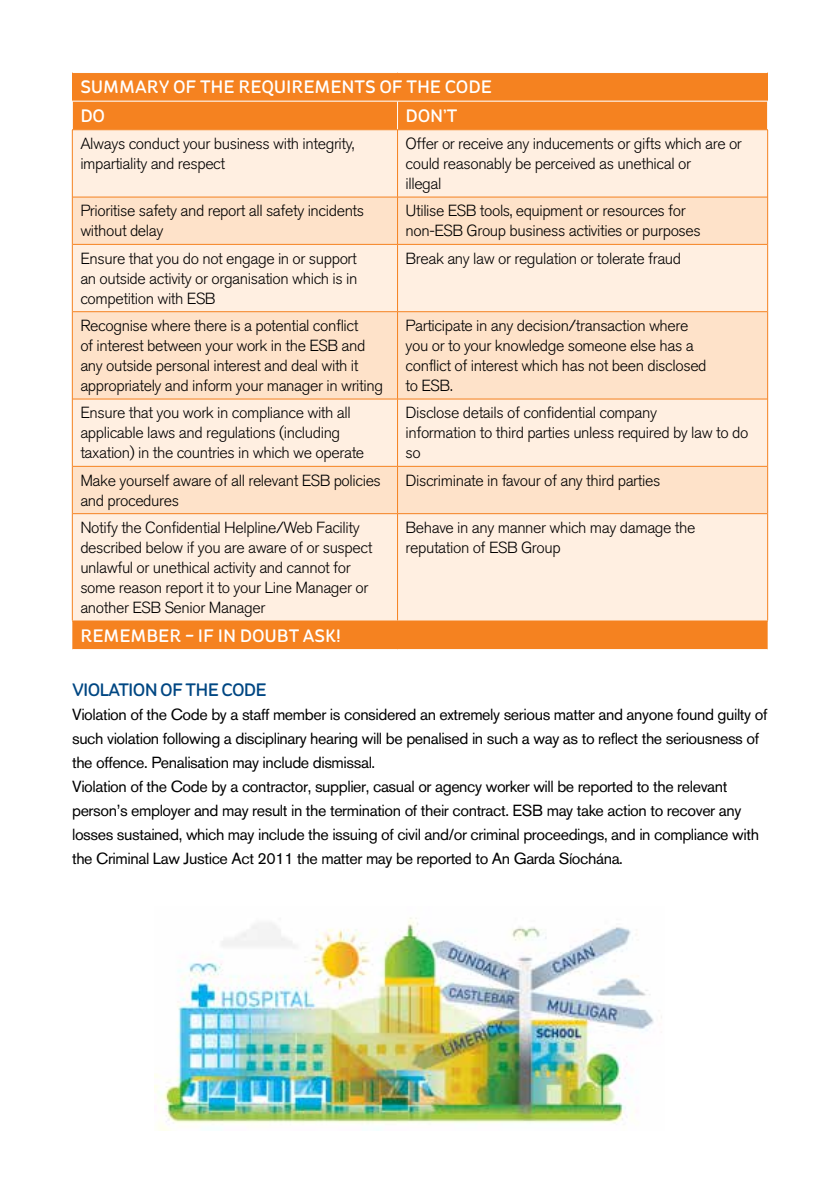
<style>
.page{position:relative;width:840px;height:1191px;background:#fff}
.page>*{position:absolute;margin:0;border:0;box-sizing:border-box;transform-origin:0 0}
.t1{font:500 18px/28.6px "St Ryde";letter-spacing:-.005em;color:#fff}
.t2{font:500 18px "St Ryde";letter-spacing:-.04em;color:#004783}
.t3{font:300 16px/20px "Akzidenz Grotesk BQ";letter-spacing:-.025em;color:#000}
.t4{font:16px/24px "Akzidenz Grotesk BQ";letter-spacing:-.025em;color:#000}
</style>
<div class="page">
<div style="left:72px;top:72px;width:695px;height:29px;background:#f58220"></div>
<div style="left:72px;top:102px;width:695px;height:547px;background:#f58220"></div>
<div style="left:73px;top:130px;width:693px;height:490px;background:#ffefe1"></div>
<svg style="left:73px;top:198px;width:693px;height:315px;background:#fee7d2"></svg>
<hr style="left:72px;top:72px;width:325px;height:1px;background:#fff">
<hr style="left:397px;top:72px;width:370px;height:1px;background:#fff">
<svg style="left:72px;top:101px;width:1px;height:28px"></svg>
<svg style="left:397px;top:101px;width:1px;height:28px"></svg>
<svg style="left:766px;top:101px;width:1px;height:28px"></svg>
<hr style="left:72px;top:129px;width:325px;height:1px;background:#f58220">
<hr style="left:397px;top:129px;width:370px;height:1px;background:#f58220">
<hr style="left:72px;top:197px;width:325px;height:1px;background:#f58220">
<hr style="left:397px;top:197px;width:370px;height:1px;background:#f58220">
<hr style="left:72px;top:244px;width:325px;height:1px;background:#f58220">
<hr style="left:397px;top:244px;width:370px;height:1px;background:#f58220">
<hr style="left:72px;top:311px;width:325px;height:1px;background:#f58220">
<hr style="left:397px;top:311px;width:370px;height:1px;background:#f58220">
<hr style="left:72px;top:399px;width:325px;height:1px;background:#f58220">
<hr style="left:397px;top:399px;width:370px;height:1px;background:#f58220">
<hr style="left:72px;top:466px;width:325px;height:1px;background:#f58220">
<hr style="left:397px;top:466px;width:370px;height:1px;background:#f58220">
<hr style="left:72px;top:513px;width:325px;height:1px;background:#f58220">
<hr style="left:397px;top:513px;width:370px;height:1px;background:#f58220">
<hr style="left:72px;top:130px;width:1px;height:67px;background:#f58220">
<hr style="left:397px;top:130px;width:1px;height:67px;background:#f58220">
<hr style="left:766px;top:130px;width:1px;height:67px;background:#f58220">
<hr style="left:72px;top:197px;width:1px;height:47px;background:#f58220">
<hr style="left:397px;top:197px;width:1px;height:47px;background:#f58220">
<hr style="left:766px;top:197px;width:1px;height:47px;background:#f58220">
<hr style="left:72px;top:244px;width:1px;height:68px;background:#f58220">
<hr style="left:397px;top:245px;width:1px;height:66px;background:#f58220">
<hr style="left:766px;top:244px;width:1px;height:68px;background:#f58220">
<hr style="left:72px;top:312px;width:1px;height:87px;background:#f58220">
<hr style="left:397px;top:312px;width:1px;height:87px;background:#f58220">
<hr style="left:766px;top:312px;width:1px;height:87px;background:#f58220">
<hr style="left:72px;top:399px;width:1px;height:67px;background:#f58220">
<hr style="left:397px;top:399px;width:1px;height:67px;background:#f58220">
<hr style="left:766px;top:399px;width:1px;height:67px;background:#f58220">
<hr style="left:72px;top:466px;width:1px;height:47px;background:#f58220">
<hr style="left:397px;top:466px;width:1px;height:47px;background:#f58220">
<hr style="left:766px;top:466px;width:1px;height:47px;background:#f58220">
<hr style="left:72px;top:513px;width:1px;height:107px;background:#f58220">
<hr style="left:397px;top:514px;width:1px;height:106px;background:#f58220">
<hr style="left:766px;top:513px;width:1px;height:107px;background:#f58220">
<hr style="left:72px;top:620px;width:325px;height:1px;background:#f58220">
<hr style="left:397px;top:620px;width:370px;height:1px;background:#f58220">
<img style="left:154px;top:917px;width:508px;height:213px">
<p class="t1" style="left:80px;top:73px;width:413px">SUMMARY OF THE REQUIREMENTS OF THE CODE<br>DO</p>
<p class="t1" style="left:405px;top:102px;width:53px">DON’T</p>
<p class="t3" style="left:80px;top:134px;width:275px">Always conduct your business with integrity, impartiality and respect</p>
<p class="t3" style="left:405px;top:134px;width:338px">Offer or receive any inducements or gifts which are or could reasonably be perceived as unethical or<br>illegal</p>
<p class="t3" style="left:80px;top:201px;width:285px">Prioritise safety and report all safety incidents without delay</p>
<p class="t3" style="left:405px;top:201px;width:296px">Utilise ESB tools, equipment or resources for non-ESB Group business activities or purposes</p>
<p class="t3" style="left:80px;top:248px;width:278px;text-align:justify">Ensure that you do not engage in or support an outside activity or organisation which is in competition with ESB</p>
<p class="t3" style="left:405px;top:248px;width:277px">Break any law or regulation or tolerate fraud</p>
<p class="t3" style="left:80px;top:316px;width:304px">Recognise where there is a potential conflict<br>of interest between your work in the ESB and any outside personal interest and deal with it appropriately and inform your manager in writing</p>
<p class="t3" style="left:405px;top:316px;width:302px">Participate in any decision/transaction where you or to your knowledge someone else has a conflict of interest which has not been disclosed to ESB.</p>
<p class="t3" style="left:80px;top:403px;width:285px">Ensure that you work in compliance with all applicable laws and regulations (including taxation) in the countries in which we operate</p>
<p class="t3" style="left:405px;top:403px;width:344px">Disclose details of confidential company<br>information to third parties unless required by law to do so</p>
<p class="t3" style="left:80px;top:470px;width:302px">Make yourself aware of all relevant ESB policies and procedures</p>
<p class="t3" style="left:405px;top:470px;width:256px">Discriminate in favour of any third parties</p>
<p class="t3" style="left:80px;top:518px;width:293px">Notify the Confidential Helpline/Web Facility described below if you are aware of or suspect unlawful or unethical activity and cannot for some reason report it to your Line Manager or another ESB Senior Manager</p>
<p class="t3" style="left:405px;top:518px;width:291px">Behave in any manner which may damage the reputation of ESB Group</p>
<p class="t1" style="left:80px;top:621px;width:261px">REMEMBER – IF IN DOUBT ASK!</p>
<p class="t2" style="left:72px;top:679px;width:196px">VIOLATION OF THE CODE</p>
<p class="t4" style="left:72px;top:702px;width:696px">Violation of the Code by a staff member is considered an extremely serious matter and anyone found guilty of such violation following a disciplinary hearing will be penalised in such a way as to reflect the seriousness of the offence. Penalisation may include dismissal.<br>Violation of the Code by a contractor, supplier, casual or agency worker will be reported to the relevant person’s employer and may result in the termination of their contract. ESB may take action to recover any losses sustained, which may include the issuing of civil and/or criminal proceedings, and in compliance with the Criminal Law Justice Act 2011 the matter may be reported to An Garda Síochána.</p>
</div>
